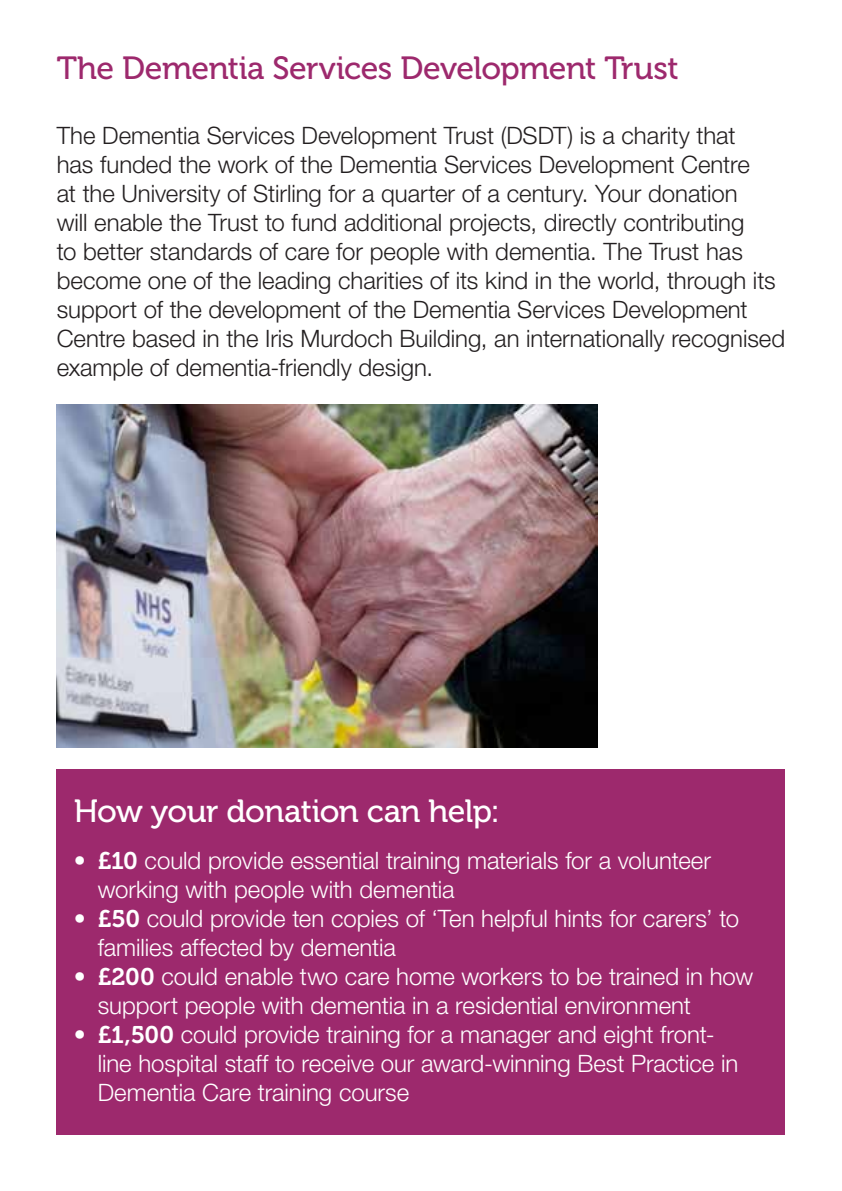
<style>
.page{position:relative;width:842px;height:1191px;background:#fff}
.page>*{position:absolute;margin:0;border:0;box-sizing:border-box;transform-origin:0 0}
.t1{font:32px "Museo 500";letter-spacing:-.015em;color:#9d296d}
.t2{font:32px "Museo 500";letter-spacing:-.02em;color:#fff}
.t3{font:300 24px/29px "Helvetica Neue LT Std";color:#231f20}
.t4{font:300 24px/29px "Helvetica Neue LT Std";color:#fff}
.s1{font-weight:400}
.s2{font-family:"Museo 700";font-weight:400}
</style>
<div class="page">
<div style="left:57px;top:769px;width:728px;height:365px;background:#9d296d"></div>
<img style="left:57px;top:404px;width:540px;height:343px">
<h1 class="t1" style="left:57px;top:51px;width:624px">The Dementia Services Development Trust</h1>
<p class="t3" style="left:57px;top:120px;width:730px">The Dementia Services Development Trust (DSDT) is a charity that<br>has funded the work of the Dementia Services Development Centre<br>at the University of Stirling for a quarter of a century. Your donation<br>will enable the Trust to fund additional projects, directly contributing<br>to better standards of care for people with dementia. The Trust has become one of the leading charities of its kind in the world, through its support of the development of the Dementia Services Development Centre based in the Iris Murdoch Building, an internationally recognised example of dementia-friendly design.</p>
<h1 class="t2" style="left:74px;top:793px;width:428px">How your donation can help:</h1>
<p class="t4" style="left:98px;top:845px;width:615px;text-indent:-24px"><span class="s1">•</span> <span class="s2">£10</span> could provide essential training materials for a volunteer working with people with dementia</p>
<p class="t4" style="left:98px;top:903px;width:643px;text-indent:-24px"><span class="s1">•</span> <span class="s2">£50</span> could provide ten copies of ‘Ten helpful hints for carers’ to families affected by dementia</p>
<p class="t4" style="left:98px;top:961px;width:657px;text-indent:-24px"><span class="s1">•</span> <span class="s2">£200</span> could enable two care home workers to be trained in how support people with dementia in a residential environment</p>
<p class="t4" style="left:98px;top:1019px;width:642px;text-indent:-24px"><span class="s1">•</span> <span class="s2">£1,500</span> could provide training for a manager and eight front&shy;line hospital staff to receive our award-winning Best Practice in<br>Dementia Care training course</p>
</div>
